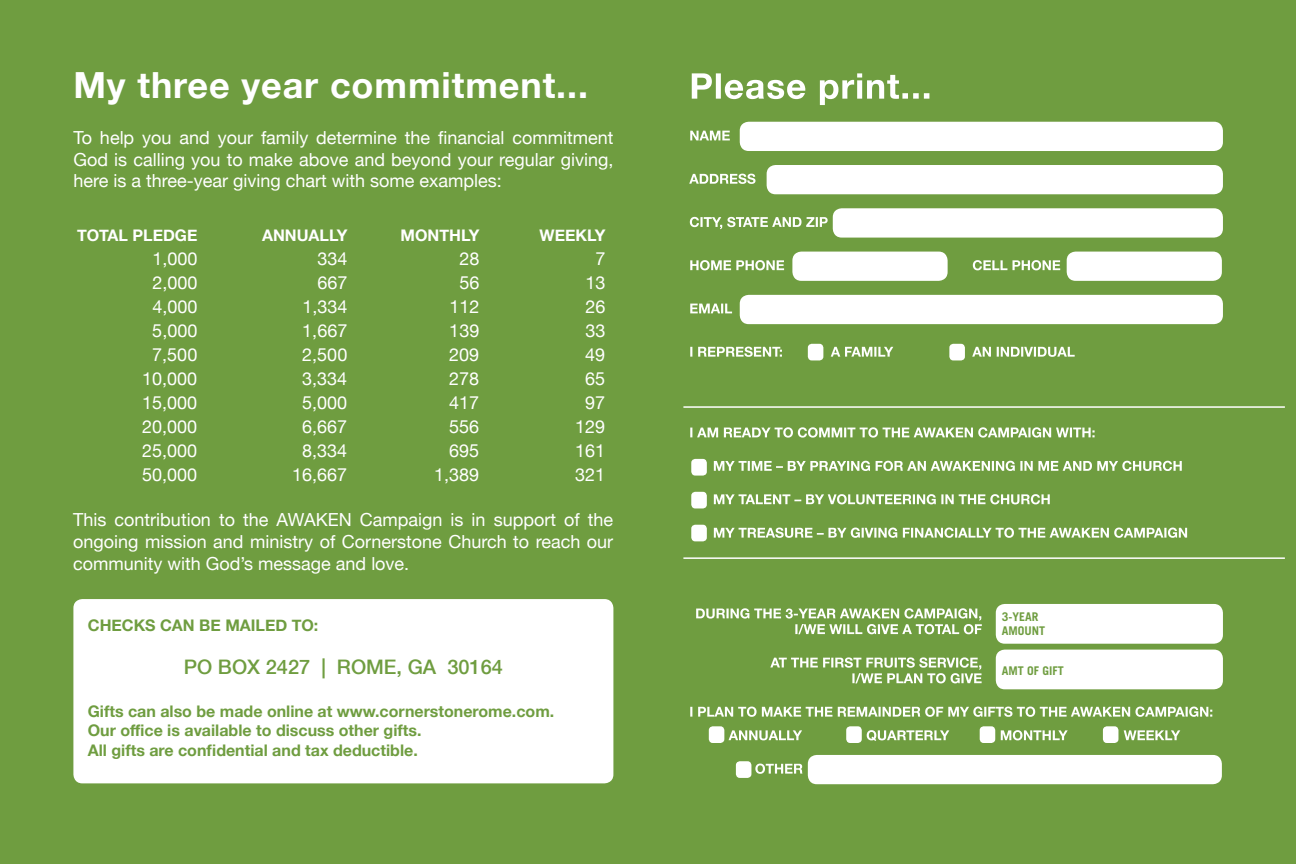
<style>
.page{position:relative;width:1296px;height:864px;background:#6f9d40}
.page>*{position:absolute;margin:0;border:0;box-sizing:border-box;transform-origin:0 0}
.t1{font:700 36px "Helvetica Neue";letter-spacing:.025em;color:#fff}
.t2{font:500 20px "Helvetica Neue";color:#6f9d40}
.t3{font:18px/21.6px "Helvetica Neue";color:#fff;text-align:justify}
.t4{font:700 16px/19.2px "Helvetica Neue";color:#6f9d40}
.t5{font:700 16px "Helvetica Neue";color:#fff}
.t6{font:700 12px/14.4px "Trade Gothic";color:#6f9d40}
</style>
<div class="page">
<div style="left:73px;top:599px;width:540px;height:184px;background:#fff;border-radius:9px"></div>
<svg style="left:690px;top:347px;width:385px;height:10px"></svg>
<svg style="left:690px;top:304px;width:42px;height:9px"></svg>
<svg style="left:690px;top:260px;width:370px;height:10px"></svg>
<svg style="left:690px;top:217px;width:138px;height:12px"></svg>
<svg style="left:689px;top:174px;width:66px;height:10px"></svg>
<svg style="left:690px;top:131px;width:40px;height:9px"></svg>
<div style="left:740px;top:122px;width:483px;height:29px;background:#fff;border-radius:9px"></div>
<div style="left:767px;top:165px;width:456px;height:29px;background:#fff;border-radius:9px"></div>
<div style="left:833px;top:208px;width:390px;height:30px;background:#fff;border-radius:9px"></div>
<div style="left:740px;top:295px;width:483px;height:29px;background:#fff;border-radius:9px"></div>
<div style="left:1067px;top:252px;width:155px;height:29px;background:#fff;border-radius:9px"></div>
<div style="left:792px;top:252px;width:156px;height:29px;background:#fff;border-radius:9px"></div>
<div style="left:808px;top:344px;width:15px;height:16px;background:#fff;border-radius:4px"></div>
<div style="left:949px;top:344px;width:16px;height:16px;background:#fff;border-radius:4px"></div>
<svg style="left:692px;top:73px;width:237px;height:32px"></svg>
<svg style="left:714px;top:528px;width:473px;height:10px"></svg>
<svg style="left:714px;top:494px;width:336px;height:10px"></svg>
<svg style="left:714px;top:461px;width:468px;height:10px"></svg>
<svg style="left:690px;top:427px;width:405px;height:11px"></svg>
<div style="left:691px;top:492px;width:16px;height:16px;background:#fff;border-radius:4px"></div>
<div style="left:691px;top:525px;width:16px;height:16px;background:#fff;border-radius:4px"></div>
<div style="left:691px;top:459px;width:16px;height:17px;background:#fff;border-radius:4px"></div>
<hr style="left:683px;top:557px;width:602px;height:2px;background:#fff">
<hr style="left:683px;top:406px;width:602px;height:2px;background:#fff">
<svg style="left:755px;top:764px;width:47px;height:10px"></svg>
<svg style="left:729px;top:730px;width:451px;height:11px"></svg>
<svg style="left:690px;top:707px;width:522px;height:10px"></svg>
<svg style="left:770px;top:657px;width:212px;height:26px"></svg>
<svg style="left:696px;top:608px;width:286px;height:26px"></svg>
<div style="left:996px;top:604px;width:227px;height:40px;background:#fff;border-radius:9px"></div>
<div style="left:996px;top:650px;width:227px;height:39px;background:#fff;border-radius:9px"></div>
<div style="left:709px;top:726px;width:15px;height:17px;background:#fff;border-radius:4px"></div>
<div style="left:846px;top:726px;width:16px;height:17px;background:#fff;border-radius:4px"></div>
<div style="left:980px;top:726px;width:15px;height:17px;background:#fff;border-radius:4px"></div>
<div style="left:1103px;top:726px;width:15px;height:17px;background:#fff;border-radius:4px"></div>
<div style="left:736px;top:761px;width:15px;height:17px;background:#fff;border-radius:4px"></div>
<div style="left:808px;top:755px;width:414px;height:29px;background:#fff;border-radius:9px"></div>
<h1 class="t1" style="left:73px;top:53px;width:516px">My three year commitment...</h1>
<p class="t3" style="left:73px;top:126px;width:542px">To help you and your family determine the financial commitment God is calling you to make above and beyond your regular giving, here is a three-year giving chart with some examples:</p>
<p class="t5" style="left:77px;top:221px;width:122px">TOTAL PLEDGE</p>
<p class="t5" style="left:262px;top:221px;width:87px">ANNUALLY</p>
<p class="t5" style="left:401px;top:221px;width:80px">MONTHLY</p>
<p class="t5" style="left:540px;top:221px;width:67px">WEEKLY</p>
<p class="t3" style="left:152px;top:246px;width:47px">1,000</p>
<p class="t3" style="left:317px;top:246px;width:32px">334</p>
<p class="t3" style="left:459px;top:246px;width:22px">28</p>
<p class="t3" style="left:595px;top:246px;width:12px">7</p>
<p class="t3" style="left:152px;top:270px;width:47px">2,000</p>
<p class="t3" style="left:317px;top:270px;width:32px">667</p>
<p class="t3" style="left:459px;top:270px;width:22px">56</p>
<p class="t3" style="left:585px;top:270px;width:22px">13</p>
<p class="t3" style="left:152px;top:294px;width:47px">4,000</p>
<p class="t3" style="left:302px;top:294px;width:47px">1,334</p>
<p class="t3" style="left:449px;top:294px;width:32px">112</p>
<p class="t3" style="left:585px;top:294px;width:22px">26</p>
<p class="t3" style="left:152px;top:318px;width:47px">5,000</p>
<p class="t3" style="left:302px;top:318px;width:47px">1,667</p>
<p class="t3" style="left:449px;top:318px;width:32px">139</p>
<p class="t3" style="left:585px;top:318px;width:22px">33</p>
<p class="t3" style="left:152px;top:342px;width:47px">7,500</p>
<p class="t3" style="left:302px;top:342px;width:47px">2,500</p>
<p class="t3" style="left:449px;top:342px;width:32px">209</p>
<p class="t3" style="left:585px;top:342px;width:22px">49</p>
<p class="t3" style="left:142px;top:366px;width:57px">10,000</p>
<p class="t3" style="left:302px;top:366px;width:47px">3,334</p>
<p class="t3" style="left:449px;top:366px;width:32px">278</p>
<p class="t3" style="left:585px;top:366px;width:22px">65</p>
<p class="t3" style="left:142px;top:390px;width:57px">15,000</p>
<p class="t3" style="left:302px;top:390px;width:47px">5,000</p>
<p class="t3" style="left:449px;top:390px;width:32px">417</p>
<p class="t3" style="left:585px;top:390px;width:22px">97</p>
<p class="t3" style="left:142px;top:414px;width:57px">20,000</p>
<p class="t3" style="left:302px;top:414px;width:47px">6,667</p>
<p class="t3" style="left:449px;top:414px;width:32px">556</p>
<p class="t3" style="left:575px;top:414px;width:32px">129</p>
<p class="t3" style="left:142px;top:438px;width:57px">25,000</p>
<p class="t3" style="left:302px;top:438px;width:47px">8,334</p>
<p class="t3" style="left:449px;top:438px;width:32px">695</p>
<p class="t3" style="left:575px;top:438px;width:32px">161</p>
<p class="t3" style="left:142px;top:462px;width:57px">50,000</p>
<p class="t3" style="left:292px;top:462px;width:57px">16,667</p>
<p class="t3" style="left:434px;top:462px;width:47px">1,389</p>
<p class="t3" style="left:575px;top:462px;width:32px">321</p>
<p class="t3" style="left:73px;top:508px;width:542px">This contribution to the AWAKEN Campaign is in support of the ongoing mission and ministry of Cornerstone Church to reach our community with God’s message and love.</p>
<p class="t4" style="left:88px;top:615px;width:232px">CHECKS CAN BE MAILED TO:</p>
<p class="t2" style="left:184px;top:651px;width:321px">PO BOX 2427 | ROME, GA 30164</p>
<p class="t4" style="left:88px;top:701px;width:468px">Gifts can also be made online at www.cornerstonerome.com.<br>Our office is available to discuss other gifts.<br>All gifts are confidential and tax deductible.</p>
<p class="t6" style="left:1002px;top:609px;width:45px">3-YEAR<br>AMOUNT</p>
<p class="t6" style="left:1002px;top:664px;width:64px">AMT OF GIFT</p>
</div>
